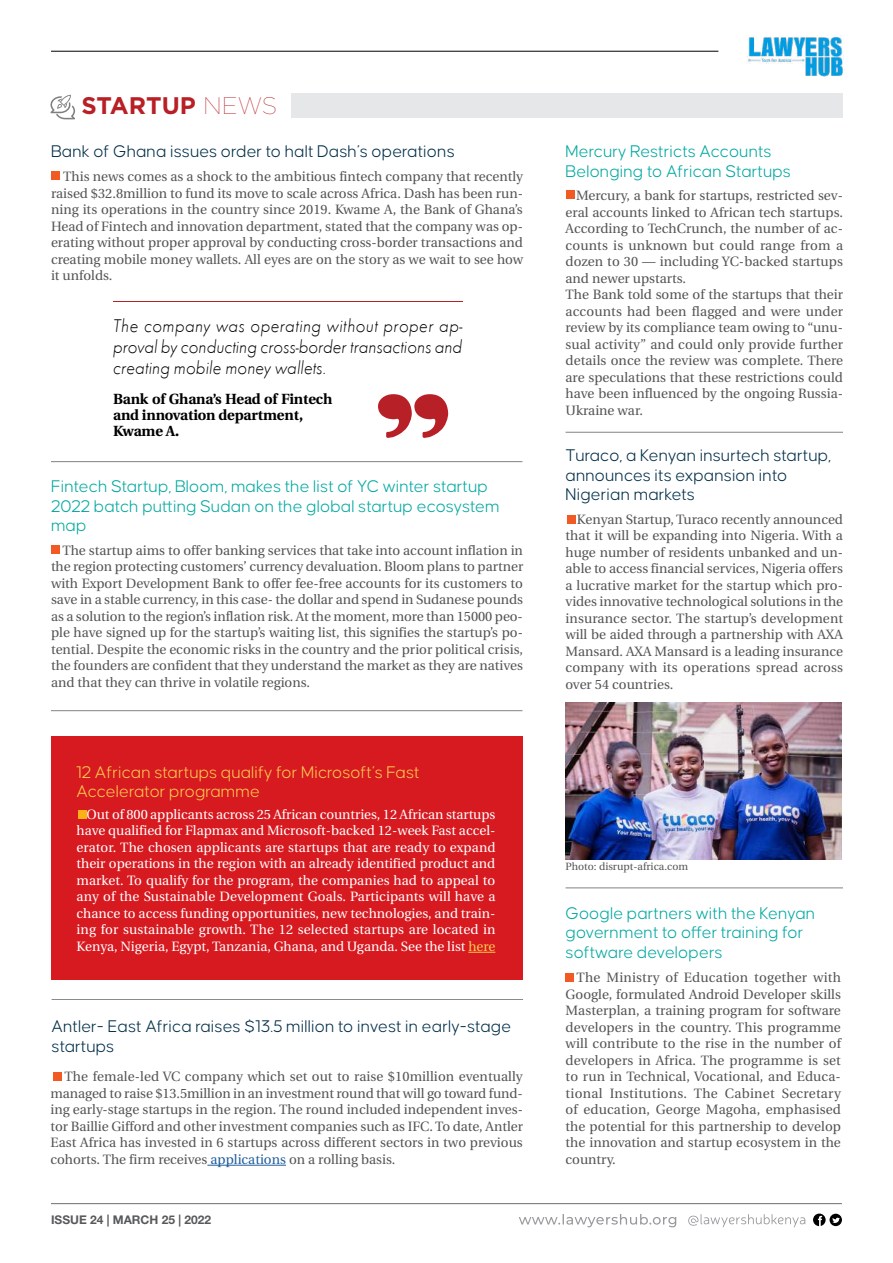
<style>
.page{position:relative;width:893px;height:1263px;background:#fff}
.page>*{position:absolute;margin:0;border:0;box-sizing:border-box;transform-origin:0 0}
.t1{font:700 24px "Gotham";color:#b82026}
.t2{font:italic 300 18.9px/21px "Futura Round";letter-spacing:-.005em;color:#000;text-align:justify}
.t3{font:300 18px/19.5px "Causten";color:#03a9a1}
.t4{font:300 18px/19.5px "Causten";color:#022f49}
.t5{font:300 18px/19.5px "Causten";color:#fcc94f}
.t6{font:700 14.7px/15.9px "Utopia";letter-spacing:-.01em;color:#000}
.t7{font:13.5px/16.5px "Utopia";color:#545454;text-align:justify}
.t8{font:13.5px/16.5px "Utopia";color:#fff;text-align:justify}
.t9{font:700 12px "Helvetica Neue LT Std";color:#58595b}
.t10{font:10.5px "Utopia";color:#545454}
.s1{font-weight:100}
.s2{color:#fcc94f}
.s3{color:#215e9e}
</style>
<div class="page">
<div style="left:51px;top:736px;width:471px;height:243px;background:#d71920"></div>
<svg style="left:468px;top:952px;width:27px;height:1px"></svg>
<hr style="left:51px;top:1203px;width:791px;height:1px;background:#6d6e71">
<svg style="left:813px;top:1213px;width:29px;height:13px"></svg>
<svg style="left:519px;top:1214px;width:157px;height:13px"></svg>
<svg style="left:688px;top:1214px;width:117px;height:13px"></svg>
<hr style="left:51px;top:51px;width:667px;height:1px;background:#000">
<img style="left:748px;top:36px;width:96px;height:41px">
<hr style="left:207px;top:1165px;width:79px;height:1px;background:#215e9e">
<hr style="left:566px;top:432px;width:277px;height:1px;background:#000">
<hr style="left:51px;top:710px;width:471px;height:1px;background:#000">
<hr style="left:51px;top:461px;width:471px;height:1px;background:#000">
<hr style="left:52px;top:999px;width:471px;height:1px;background:#000">
<hr style="left:566px;top:888px;width:277px;height:1px;background:#000">
<div style="left:291px;top:94px;width:551px;height:24px;background:#e6e7e8"></div>
<svg style="left:50px;top:95px;width:25px;height:24px"></svg>
<svg style="left:378px;top:394px;width:70px;height:44px"></svg>
<hr style="left:113px;top:301px;width:349px;height:1px;background:#b82027">
<img style="left:566px;top:703px;width:276px;height:156px">
<div style="left:51px;top:172px;width:8px;height:8px;background:#f15a22"></div>
<div style="left:566px;top:190px;width:8px;height:8px;background:#f15a22"></div>
<div style="left:52px;top:545px;width:8px;height:9px;background:#f15a22"></div>
<div style="left:567px;top:515px;width:8px;height:9px;background:#f15a22"></div>
<div style="left:54px;top:1073px;width:8px;height:8px;background:#f15a22"></div>
<div style="left:566px;top:973px;width:8px;height:8px;background:#f15a22"></div>
<div style="left:78px;top:810px;width:8px;height:8px;background:#fcb116"></div>
<h1 class="t1" style="left:82px;top:90px;width:197px">STARTUP <span class="s1">NEWS</span></h1>
<h3 class="t4" style="left:51px;top:142px;width:405px">Bank of Ghana issues order to halt Dash’s operations</h3>
<p class="t7" style="left:51px;top:169px;width:474px;text-indent:12px">This news comes as a shock to the ambitious fintech company that recently raised $32.8million to fund its move to scale across Africa. Dash has been run&shy;ning its operations in the country since 2019. Kwame A, the Bank of Ghana’s Head of Fintech and innovation department, stated that the company was op&shy;erating without proper approval by conducting cross-border transactions and creating mobile money wallets. All eyes are on the story as we wait to see how it unfolds.</p>
<h2 class="t2" style="left:113px;top:314px;width:351px">The company was operating without proper ap&shy;proval by conducting cross-border transactions and creating mobile money wallets.</h2>
<p class="t6" style="left:113px;top:391px;width:221px">Bank of Ghana’s Head of Fintech and innovation department,<br>Kwame A.</p>
<h3 class="t3" style="left:51px;top:477px;width:450px">Fintech Startup, Bloom, makes the list of YC winter startup<br>2022 batch putting Sudan on the global startup ecosystem map</h3>
<p class="t7" style="left:51px;top:542px;width:474px;text-indent:11px">The startup aims to offer banking services that take into account inflation in the region protecting customers’ currency devaluation. Bloom plans to partner with Export Development Bank to offer fee-free accounts for its customers to save in a stable currency, in this case- the dollar and spend in Sudanese pounds as a solution to the region’s inflation risk. At the moment, more than 15000 peo&shy;ple have signed up for the startup’s waiting list, this signifies the startup’s po&shy;tential. Despite the economic risks in the country and the prior political crisis, the founders are confident that they understand the market as they are natives and that they can thrive in volatile regions.</p>
<h3 class="t5" style="left:77px;top:762px;width:345px">12 African startups qualify for Microsoft’s Fast<br>Accelerator programme</h3>
<p class="t8" style="left:77px;top:806px;width:421px;text-indent:10px">Out of 800 applicants across 25 African countries, 12 African startups have qualified for Flapmax and Microsoft-backed 12-week Fast accel&shy;erator. The chosen applicants are startups that are ready to expand their operations in the region with an already identified product and market. To qualify for the program, the companies had to appeal to any of the Sustainable Development Goals. Participants will have a chance to access funding opportunities, new technologies, and train&shy;ing for sustainable growth. The 12 selected startups are located in Kenya, Nigeria, Egypt, Tanzania, Ghana, and Uganda. See the list <span class="s2">here</span></p>
<h3 class="t4" style="left:52px;top:1017px;width:461px">Antler- East Africa raises $13.5 million to invest in early-stage startups</h3>
<p class="t7" style="left:50px;top:1069px;width:474px;text-indent:14px">The female-led VC company which set out to raise $10million eventually managed to raise $13.5million in an investment round that will go toward fund&shy;ing early-stage startups in the region. The round included independent inves&shy;tor Baillie Gifford and other investment companies such as IFC. To date, Antler East Africa has invested in 6 startups across different sectors in two previous cohorts. The firm receives <span class="s3">applications</span> on a rolling basis.</p>
<p class="t9" style="left:51px;top:1212px;width:162px">ISSUE 24 | MARCH 25 | 2022</p>
<h3 class="t3" style="left:566px;top:142px;width:227px">Mercury Restricts Accounts<br>Belonging to African Startups</h3>
<p class="t7" style="left:566px;top:188px;width:279px;text-align:left;text-indent:11px">Mercury, a bank for startups, restricted sev&shy;eral accounts linked to African tech startups.<br>According to TechCrunch, the number of ac&shy;counts is unknown but could range from a dozen to 30 — including YC-backed startups and newer upstarts.<br>The Bank told some of the startups that their accounts had been flagged and were under review by its compliance team owing to “unu&shy;sual activity” and could only provide further details once the review was complete. There are speculations that these restrictions could have been influenced by the ongoing Russia-Ukraine war.</p>
<h3 class="t4" style="left:566px;top:446px;width:267px">Turaco, a Kenyan insurtech startup, announces its expansion into<br>Nigerian markets</h3>
<p class="t7" style="left:566px;top:511px;width:279px;text-indent:11px">Kenyan Startup, Turaco recently announced that it will be expanding into Nigeria. With a huge number of residents unbanked and un&shy;able to access financial services, Nigeria offers a lucrative market for the startup which pro&shy;vides innovative technological solutions in the insurance sector. The startup’s development will be aided through a partnership with AXA Mansard. AXA Mansard is a leading insurance company with its operations spread across over 54 countries.</p>
<p class="t10" style="left:566px;top:860px;width:124px">Photo: disrupt-africa.com</p>
<h3 class="t3" style="left:566px;top:903px;width:251px">Google partners with the Kenyan government to offer training for software developers</h3>
<p class="t7" style="left:566px;top:970px;width:277px;text-indent:11px">The Ministry of Education together with Google, formulated Android Developer skills Masterplan, a training program for software developers in the country. This programme will contribute to the rise in the number of developers in Africa. The programme is set to run in Technical, Vocational, and Educa&shy;tional Institutions. The Cabinet Secretary of education, George Magoha, emphasised the potential for this partnership to develop the innovation and startup ecosystem in the country.</p>
</div>
